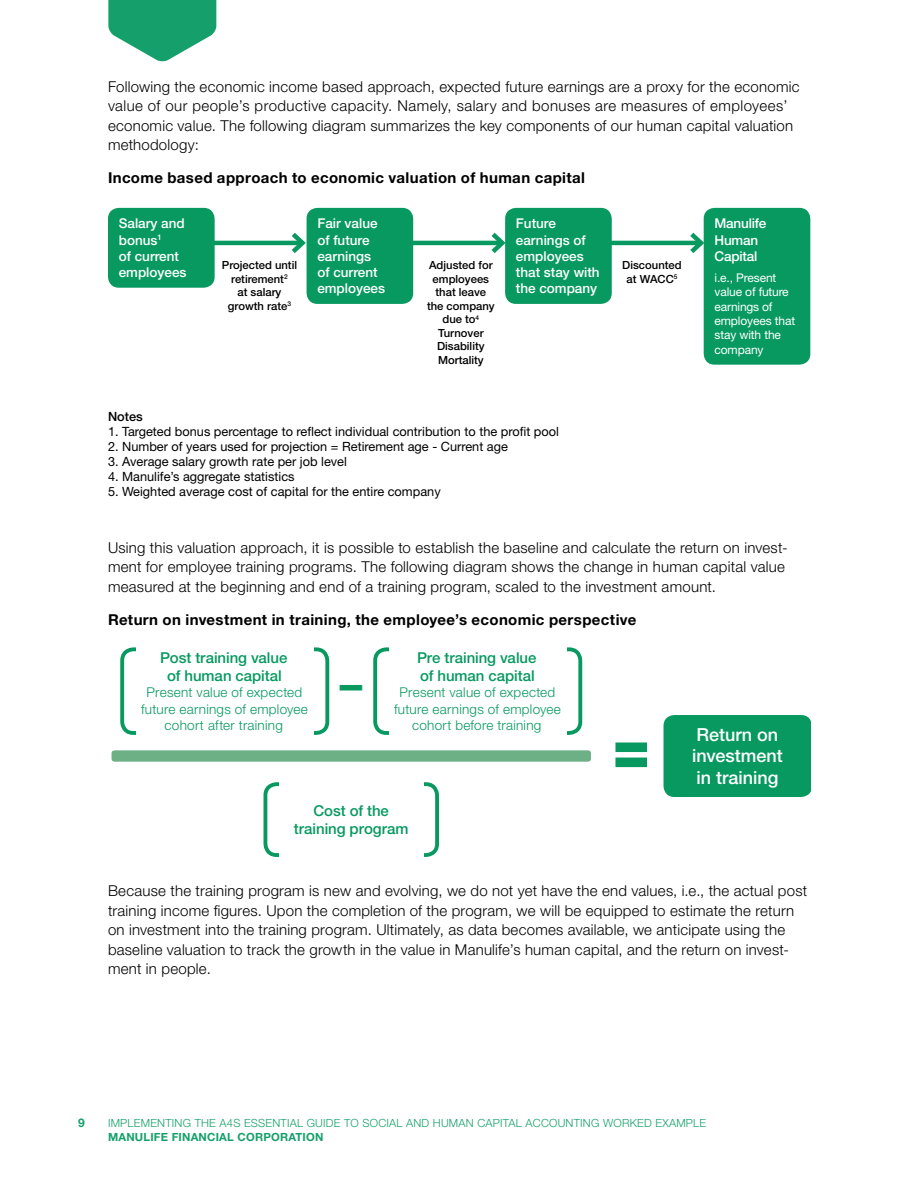
<style>
.page{position:relative;width:918px;height:1188px;background:#fff}
.page>*{position:absolute;margin:0;border:0;box-sizing:border-box;transform-origin:0 0}
.t1{font:900 62.4px "Helvetica Neue LT Std";color:#079960}
.t2{font:700 45px "Helvetica Neue LT Std";color:#079960}
.t3{font:500 18px/21.1px "Helvetica Neue LT Std";color:#fff}
.A4S_Body_Text{font:300 15px/19.5px "Helvetica Neue LT Std";letter-spacing:.015em;color:#000}
.A4S_Body_Text-2{font:700 15px "Helvetica Neue LT Std";letter-spacing:.025em;color:#000}
.t4{font:500 15px/18px "Helvetica Neue LT Std";letter-spacing:-.005em;color:#079960;text-align:center}
.t5{font:500 13.5px/16.2px "Helvetica Neue LT Std";color:#fff}
.t6{font:300 13.5px/16.5px "Helvetica Neue LT Std";letter-spacing:.02em;color:#079960;text-align:center}
.t7{font:12.75px "Helvetica Neue LT Std";color:#000}
.t8{font:500 12.75px "Helvetica Neue LT Std";color:#000}
.t9{font:12px/14.4px "Helvetica Neue LT Std";letter-spacing:-.01em;color:#fff}
.t10{font:700 12px "Helvetica Neue LT Std";color:#15a06b}
.t11{font:500 11.25px/13.5px "Helvetica Neue LT Std";color:#000;text-align:center}
.t12{font:300 11.25px "Helvetica Neue LT Std";letter-spacing:.02em;color:#15a06b}
.t13{font:700 11.25px "Helvetica Neue LT Std";letter-spacing:.02em;color:#15a06b}
</style>
<div class="page">
<svg style="left:108px;top:0;width:108px;height:62px"></svg>
<div style="left:108px;top:208px;width:107px;height:80px;background:#079960;border-radius:11px"></div>
<div style="left:307px;top:208px;width:106px;height:96px;background:#079960;border-radius:11px"></div>
<div style="left:505px;top:208px;width:107px;height:96px;background:#079960;border-radius:11px"></div>
<div style="left:704px;top:208px;width:106px;height:157px;background:#079960;border-radius:11px"></div>
<hr style="left:212px;top:241px;width:91px;height:4px;background:#079960">
<svg style="left:287px;top:228px;width:20px;height:30px"></svg>
<hr style="left:412px;top:241px;width:90px;height:4px;background:#079960">
<svg style="left:487px;top:228px;width:19px;height:30px"></svg>
<hr style="left:610px;top:241px;width:91px;height:4px;background:#079960">
<svg style="left:685px;top:228px;width:19px;height:30px"></svg>
<div style="left:664px;top:715px;width:146px;height:82px;background:#079960"></div>
<div style="left:264px;top:782px;width:175px;height:75px;border:4px solid #079960;border-radius:11px"></div>
<div style="left:279px;top:779px;width:144px;height:81px;background:#fff"></div>
<div style="left:120px;top:647px;width:209px;height:88px;border:4px solid #079960;border-radius:11px"></div>
<div style="left:373px;top:647px;width:209px;height:88px;border:4px solid #079960;border-radius:11px"></div>
<div style="left:136px;top:644px;width:178px;height:95px;background:#fff"></div>
<div style="left:389px;top:644px;width:178px;height:95px;background:#fff"></div>
<div style="left:112px;top:750px;width:479px;height:12px;background:#6db086;border-radius:3px"></div>
<p class="A4S_Body_Text" style="left:108px;top:76px;width:693px">Following the economic income based approach, expected future earnings are a proxy for the economic value of our people’s productive capacity. Namely, salary and bonuses are measures of employees’ economic value. The following diagram summarizes the key components of our human capital valuation methodology:</p>
<p class="A4S_Body_Text-2" style="left:108px;top:169px;width:479px">Income based approach to economic valuation of human capital</p>
<p class="t5" style="left:119px;top:215px;width:69px">Salary and bonus<sup>1<br></sup>of current employees</p>
<p class="t5" style="left:317px;top:215px;width:69px">Fair value of future earnings of current employees</p>
<p class="t5" style="left:516px;top:215px;width:85px">Future earnings of employees that stay with the company</p>
<p class="t5" style="left:714px;top:215px;width:53px">Manulife<br>Human<br>Capital</p>
<p class="t11" style="left:222px;top:259px;width:77px">Projected until retirement<sup>2<br></sup>at salary growth rate<sup>3</sup></p>
<p class="t11" style="left:427px;top:259px;width:69px">Adjusted for employees that leave the company due to<sup>4<br></sup>Turnover<br>Disability<br>Mortality</p>
<p class="t11" style="left:622px;top:259px;width:61px">Discounted at WACC<sup>5</sup></p>
<p class="t9" style="left:714px;top:270px;width:82px">i.e., Present value of future earnings of employees that stay with the company</p>
<p class="t8" style="left:108px;top:409px;width:36px">Notes</p>
<p class="t7" style="left:108px;top:424px;width:452px">1. Targeted bonus percentage to reflect individual contribution to the profit pool</p>
<p class="t7" style="left:108px;top:439px;width:401px">2. Number of years used for projection = Retirement age - Current age</p>
<p class="t7" style="left:108px;top:454px;width:240px">3. Average salary growth rate per job level</p>
<p class="t7" style="left:108px;top:469px;width:188px">4. Manulife’s aggregate statistics</p>
<p class="t7" style="left:108px;top:484px;width:334px">5. Weighted average cost of capital for the entire company</p>
<p class="A4S_Body_Text" style="left:108px;top:537px;width:681px">Using this valuation approach, it is possible to establish the baseline and calculate the return on invest&shy;ment for employee training programs. The following diagram shows the change in human capital value measured at the beginning and end of a training program, scaled to the investment amount.</p>
<p class="A4S_Body_Text-2" style="left:108px;top:610px;width:530px">Return on investment in training, the employee’s economic perspective</p>
<p class="t4" style="left:160px;top:648px;width:129px">Post training value of human capital</p>
<p class="t6" style="left:141px;top:684px;width:168px">Present value of expected future earnings of employee cohort after training</p>
<p class="t2" style="left:340px;top:656px;width:24px">–</p>
<p class="t4" style="left:417px;top:648px;width:121px;text-align:left">Pre training value of human capital</p>
<p class="t6" style="left:394px;top:684px;width:168px">Present value of expected future earnings of employee cohort before training</p>
<p class="t4" style="left:294px;top:801px;width:116px">Cost of the training program</p>
<p class="t1" style="left:612px;top:711px;width:39px">=</p>
<p class="t3" style="left:692px;top:724px;width:92px">Return on investment</p>
<p class="t3" style="left:696px;top:766px;width:84px">in training</p>
<p class="A4S_Body_Text" style="left:108px;top:881px;width:701px">Because the training program is new and evolving, we do not yet have the end values, i.e., the actual post training income figures. Upon the completion of the program, we will be equipped to estimate the return on investment into the training program. Ultimately, as data becomes available, we anticipate using the baseline valuation to track the growth in the value in Manulife’s human capital, and the return on invest&shy;ment in people.</p>
<p class="t10" style="left:78px;top:1116px;width:8px">9</p>
<p class="t12" style="left:108px;top:1116px;width:600px">IMPLEMENTING THE A4S ESSENTIAL GUIDE TO SOCIAL AND HUMAN CAPITAL ACCOUNTING WORKED EXAMPLE</p>
<p class="t13" style="left:108px;top:1130px;width:217px">MANULIFE FINANCIAL CORPORATION</p>
</div>
